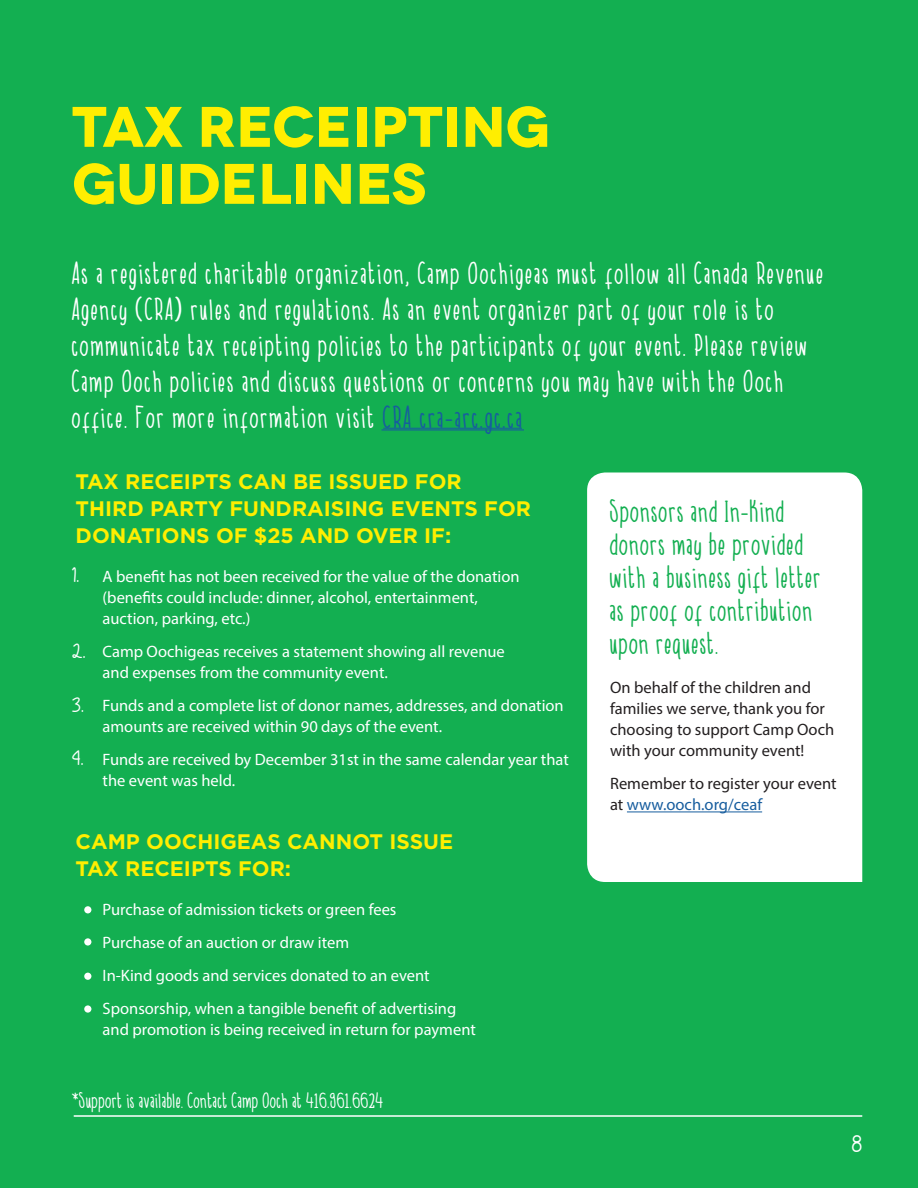
<style>
.page{position:relative;width:918px;height:1188px;background:#13af51}
.page>*{position:absolute;margin:0;border:0;box-sizing:border-box;transform-origin:0 0}
.t1{font:700 57px "Novecentowide";color:#ffee01}
.Paragraph_Style_1{font:30px/36px "A Dayin September";letter-spacing:.08em;color:#fff}
.Paragraph_Style_1-2{font:30px/33px "A Dayin September";letter-spacing:.06em;color:#13af51}
.Paragraph_Style_1-3{font:700 21px/27px "Gotham";color:#ffee01}
.Paragraph_Style_1-4{font:21px "A Dayin September";letter-spacing:.04em;color:#fff}
.Paragraph_Style_1-5{font:16.5px/21px "Myriad Pro";color:#fff}
.Paragraph_Style_1-6{font:16.5px/21px "Myriad Pro";color:#231f20}
.s1{color:#175d9e}
</style>
<div class="page">
<div style="left:587px;top:472px;width:275px;height:410px;background:#fff"></div>
<hr style="left:383px;top:428px;width:139px;height:1px;background:#175d9e">
<div style="left:84px;top:906px;width:7px;height:7px;background:#fff;border-radius:50%"></div>
<div style="left:84px;top:938px;width:7px;height:8px;background:#fff;border-radius:50%"></div>
<div style="left:84px;top:973px;width:7px;height:7px;background:#fff;border-radius:50%"></div>
<div style="left:84px;top:1005px;width:7px;height:8px;background:#fff;border-radius:50%"></div>
<hr style="left:74px;top:1115px;width:788px;height:2px;background:#fff">
<hr style="left:627px;top:812px;width:135px;height:1px;background:#175d9e">
<hr style="left:382px;top:429px;width:142px;height:1px;background:#175d9e">
<p class="t1" style="left:72px;top:91px;width:480px">TAX RECEIPTING</p>
<p class="t1" style="left:72px;top:148px;width:356px">GUIDELINES</p>
<p class="Paragraph_Style_1" style="left:72px;top:257px;width:753px">As a registered charitable organization, Camp Oochigeas must follow all Canada Revenue Agency (CRA) rules and regulations. As an event organizer part of your role is to communicate tax receipting policies to the participants of your event. Please review Camp Ooch policies and discuss questions or concerns you may have with the Ooch office. For more information visit <span class="s1">CRA cra-arc.gc.ca</span></p>
<p class="Paragraph_Style_1-3" style="left:76px;top:468px;width:457px">TAX RECEIPTS CAN BE ISSUED FOR<br>THIRD PARTY FUNDRAISING EVENTS FOR<br>DONATIONS OF $25 AND OVER IF:</p>
<p class="Paragraph_Style_1-5" style="left:103px;top:566px;width:419px">A benefit has not been received for the value of the donation (benefits could include: dinner, alcohol, entertainment, auction, parking, etc.)</p>
<p class="Paragraph_Style_1-5" style="left:103px;top:641px;width:404px">Camp Oochigeas receives a statement showing all revenue and expenses from the community event.</p>
<p class="Paragraph_Style_1-5" style="left:103px;top:695px;width:463px">Funds and a complete list of donor names, addresses, and donation amounts are received within 90 days of the event.</p>
<p class="Paragraph_Style_1-5" style="left:103px;top:749px;width:468px">Funds are received by December 31st in the same calendar year that the event was held.</p>
<p class="Paragraph_Style_1-3" style="left:76px;top:828px;width:379px">CAMP OOCHIGEAS CANNOT ISSUE<br>TAX RECEIPTS FOR:</p>
<p class="Paragraph_Style_1-5" style="left:103px;top:899px;width:295px">Purchase of admission tickets or green fees</p>
<p class="Paragraph_Style_1-5" style="left:103px;top:932px;width:248px">Purchase of an auction or draw item</p>
<p class="Paragraph_Style_1-5" style="left:103px;top:965px;width:329px">In-Kind goods and services donated to an event</p>
<p class="Paragraph_Style_1-5" style="left:103px;top:998px;width:375px">Sponsorship, when a tangible benefit of advertising and promotion is being received in return for payment</p>
<p class="Paragraph_Style_1-4" style="left:72px;top:1091px;width:313px">*Support is available. Contact Camp Ooch at 416.961.6624</p>
<p class="Paragraph_Style_1-2" style="left:610px;top:497px;width:212px">Sponsors and In-Kind donors may be provided with a business gift letter as proof of contribution upon request.</p>
<p class="Paragraph_Style_1-6" style="left:610px;top:677px;width:226px">On behalf of the children and families we serve, thank you for choosing to support Camp Ooch with your community event!</p>
<p class="Paragraph_Style_1-6" style="left:610px;top:773px;width:228px">Remember to register your event at <span class="s1">www.ooch.org/ceaf</span></p>
</div>
